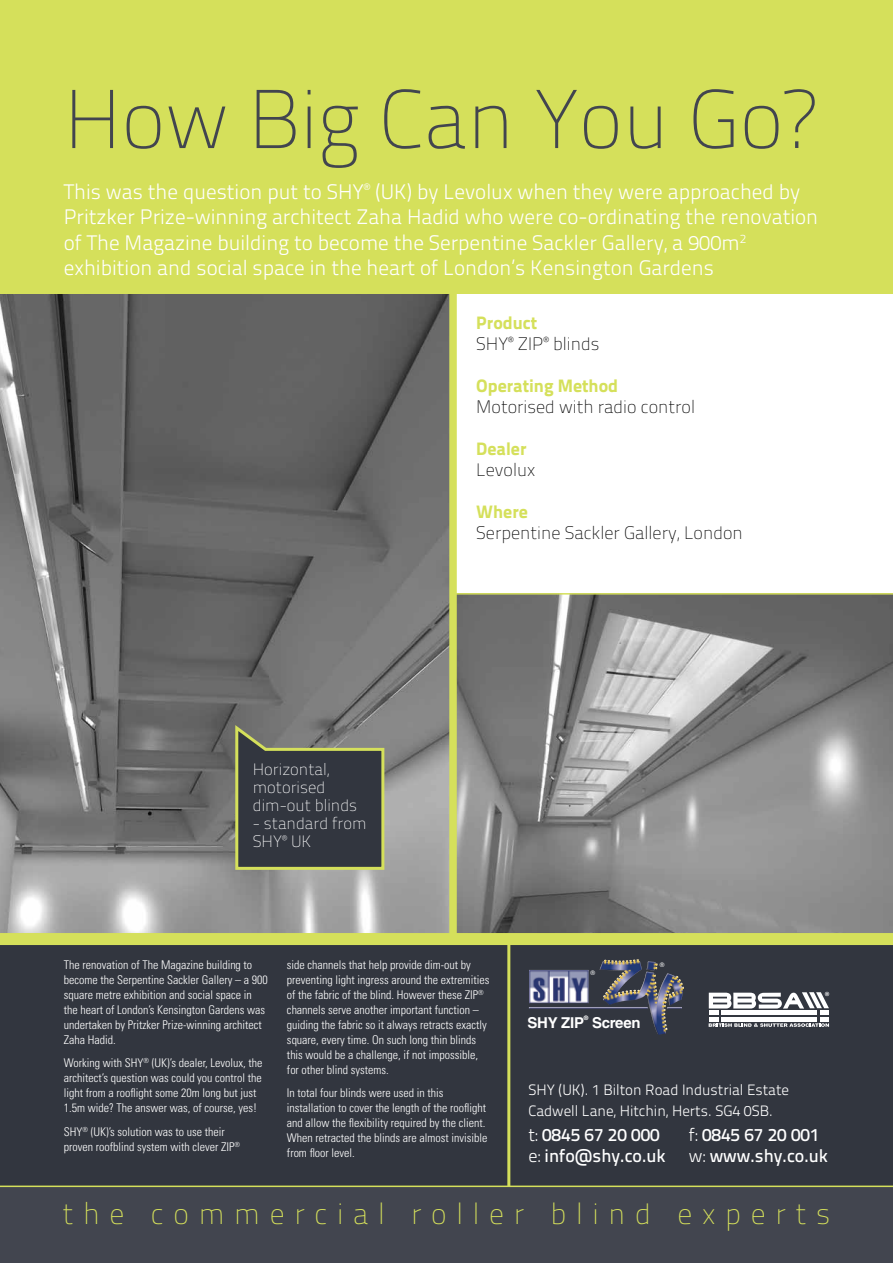
<style>
.page{position:relative;width:893px;height:1263px;background:#fff}
.page>*{position:absolute;margin:0;border:0;box-sizing:border-box;transform-origin:0 0}
.t1{font:83.1px "Titillium Text 22 L 1 wt";color:#42454f}
.t2{font:29.4px "Titillium Text 22 L 1 wt";letter-spacing:.33em;color:#d5e05b}
.t3{font:21px/25.5px "Titillium Text 22 L 250 wt";color:#fff}
.t4{font:18px "Titillium Text 22 L 1 wt";color:#000}
.t5{font:18px "Titillium Text 22 L 600 wt";color:#fff}
.t6{font:18px "Titillium Text 22 L 999 wt";color:#d5e05b}
.t7{font:16.5px/18px "Titillium Text 22 L 1 wt";color:#fff}
.t8{font:15px/21px "Titillium Text 22 L 250 wt";color:#fff}
.t9{font:700 15px "Helvetica";letter-spacing:-.02em;color:#fff}
.t10{font:300 condensed 12px/15px "Univers";color:#fff}
.t11{font:6.3px "Interstate";color:#fff}
.t12{font:700 6.15px "Helvetica";color:#fff}
.s1{font-family:"Titillium Text 22 L 250 wt"}
</style>
<div class="page">
<svg style="left:457px;top:593px;width:436px;height:340px;background:#8b8b8a"></svg>
<svg style="left:0;top:293px;width:457px;height:640px;background:#767774"></svg>
<div style="left:0;top:0;width:893px;height:293px;background:#d5e05b"></div>
<div style="left:0;top:939px;width:893px;height:324px;background:#32363f"></div>
<div style="left:0;top:1185px;width:893px;height:78px;background:#42454f"></div>
<svg style="left:709px;top:992px;width:120px;height:35px"></svg>
<div style="left:0;top:933px;width:893px;height:12px;background:#d5e05b"></div>
<svg style="left:234px;top:722px;width:152px;height:149px;background:#4b4f4c"></svg>
<hr style="left:507px;top:939px;width:3px;height:247px;background:#d5e05b">
<img style="left:615px;top:959px;width:22px;height:3px">
<h1 class="t1" style="left:64px;top:60px;width:753px">How Big Can You Go?</h1>
<p class="t3" style="left:64px;top:178px;width:756px">This was the question put to SHY<sup>®</sup> (UK) by Levolux when they were approached by Pritzker Prize-winning architect Zaha Hadid who were co-ordinating the renovation of The Magazine building to become the Serpentine Sackler Gallery, a 900m<sup>2 </sup>exhibition and social space in the heart of London’s Kensington Gardens</p>
<h3 class="t6" style="left:476px;top:308px;width:62px">Product</h3>
<h3 class="t4" style="left:476px;top:331px;width:125px">SHY<sup>®</sup> ZIP<sup>®</sup> blinds</h3>
<h3 class="t6" style="left:476px;top:371px;width:143px">Operating Method</h3>
<h3 class="t4" style="left:476px;top:394px;width:220px">Motorised with radio control</h3>
<h3 class="t6" style="left:476px;top:434px;width:52px">Dealer</h3>
<h3 class="t4" style="left:476px;top:457px;width:61px">Levolux</h3>
<h3 class="t6" style="left:476px;top:497px;width:53px">Where</h3>
<h3 class="t4" style="left:476px;top:520px;width:268px">Serpentine Sackler Gallery, London</h3>
<h3 class="t7" style="left:253px;top:760px;width:106px">Horizontal, motorised dim-out blinds</h3>
<h3 class="t7" style="left:253px;top:814px;width:115px">- standard from<br>SHY<sup>®</sup> UK</h3>
<p class="t10" style="left:64px;top:957px;width:205px">The renovation of The Magazine building to become the Serpentine Sackler Gallery – a 900 square metre exhibition and social space in the heart of London’s Kensington Gardens was undertaken by Pritzker Prize-winning architect Zaha Hadid.</p>
<p class="t10" style="left:64px;top:1056px;width:200px">Working with SHY<sup>®</sup> (UK)’s dealer, Levolux, the architect’s question was could you control the light from a rooflight some 20m long but just 1.5m wide? The answer was, of course, yes!</p>
<p class="t10" style="left:64px;top:1124px;width:178px">SHY<sup>®</sup> (UK)’s solution was to use their proven roofblind system with clever ZIP<sup>®</sup></p>
<p class="t10" style="left:287px;top:957px;width:204px">side channels that help provide dim-out by preventing light ingress around the extremities of the fabric of the blind. However these ZIP<sup>® </sup>channels serve another important function – guiding the fabric so it always retracts exactly square, every time. On such long thin blinds this would be a challenge, if not impossible, for other blind systems.</p>
<p class="t10" style="left:287px;top:1086px;width:202px">In total four blinds were used in this installation to cover the length of the rooflight and allow the flexibility required by the client.<br>When retracted the blinds are almost invisible from floor level.</p>
<p class="t11" style="left:659px;top:961px;width:7px">®</p>
<p class="t11" style="left:590px;top:969px;width:7px">®</p>
<p class="t9" style="left:527px;top:1013px;width:58px">SHY ZIP</p>
<p class="t12" style="left:584px;top:1014px;width:6px">®</p>
<p class="t9" style="left:592px;top:1013px;width:50px">Screen</p>
<p class="t8" style="left:528px;top:1078px;width:262px">SHY (UK). 1 Bilton Road Industrial Estate<br>Cadwell Lane, Hitchin, Herts. SG4 0SB.</p>
<h3 class="t5" style="left:528px;top:1121px;width:133px"><span class="s1">t:</span> 0845 67 20 000</h3>
<h3 class="t5" style="left:689px;top:1121px;width:132px"><span class="s1">f:</span> 0845 67 20 001</h3>
<h3 class="t5" style="left:528px;top:1142px;width:139px"><span class="s1">e:</span> info@shy.co.uk</h3>
<h3 class="t5" style="left:689px;top:1142px;width:141px"><span class="s1">w:</span> www.shy.co.uk</h3>
<h2 class="t2" style="left:63px;top:1193px;width:769px">the commercial roller blind experts</h2>
</div>
